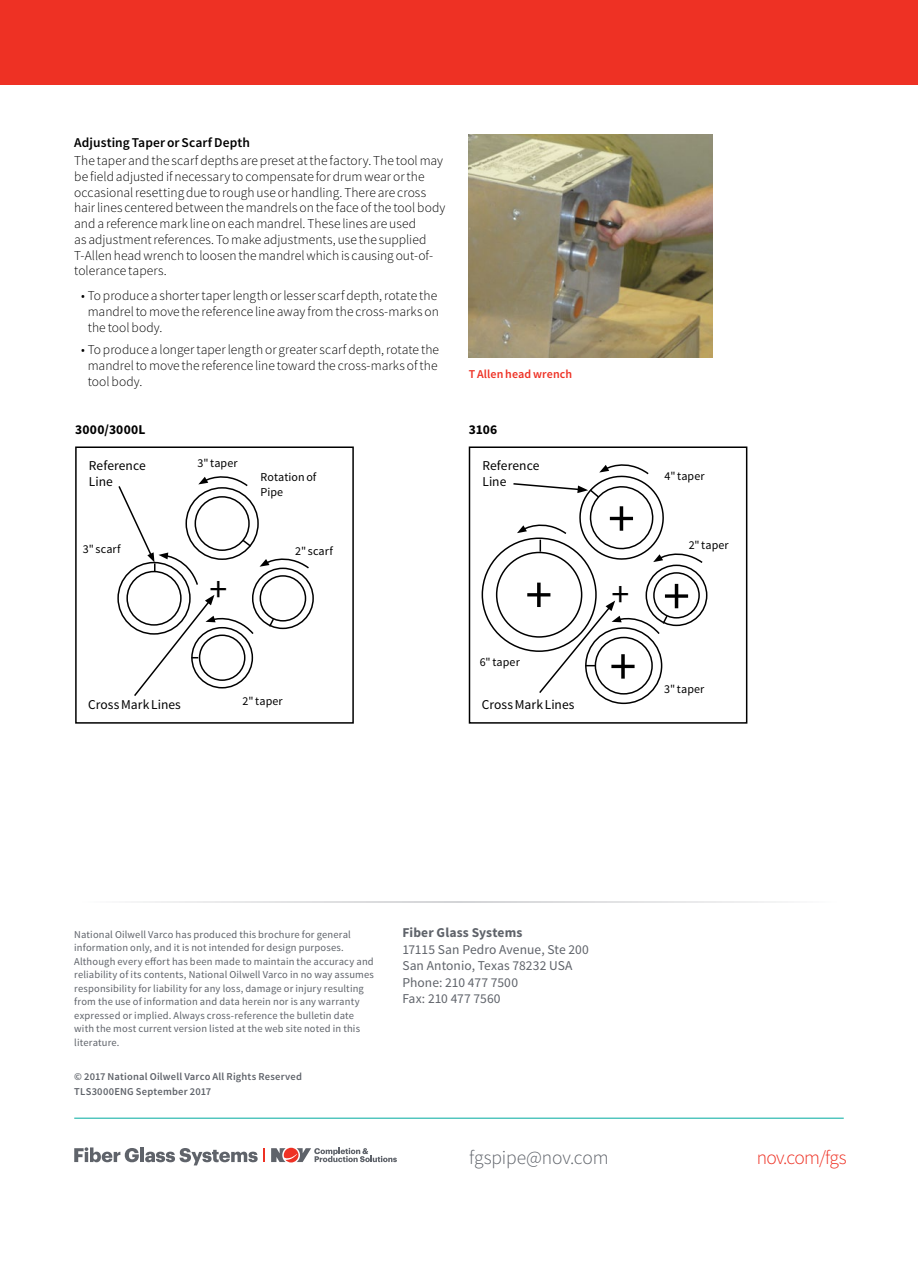
<style>
.page{position:relative;width:918px;height:1263px;background:#fff}
.page>*{position:absolute;margin:0;border:0;box-sizing:border-box;transform-origin:0 0}
.Bookmark_Subheader{font:54px "Source Sans Pro";color:#000}
.Bookmark_Subheader-2{font:36px "Source Sans Pro";color:#000}
.t1{font:300 19.5px "Source Sans Pro";letter-spacing:-.01em;color:#5f636a}
.t2{font:300 19.5px "Source Sans Pro";letter-spacing:-.035em;color:#ee3124}
.Body_Text_Light{font:300 13.5px/15.8px "Source Sans Pro";letter-spacing:.005em;color:#000}
.t3{font:13.5px/16.5px "Source Sans Pro";letter-spacing:.005em;color:#5f636a}
.Bookmark_Subheader-3{font:13.5px "Source Sans Pro";letter-spacing:.005em;color:#000}
.Body_Text_Light-2{font:600 13.5px "Source Sans Pro";letter-spacing:.005em;color:#000}
.t4{font:700 13.5px "Source Sans Pro";letter-spacing:.01em;color:#5f636a}
.Bookmark_Subheader-4{font:700 13.5px "Source Sans Pro";letter-spacing:.015em;color:#000}
.Bookmark_Subheader-5{font:12px "Source Sans Pro";letter-spacing:.01em;color:#000}
.Figures{font:600 12px "Source Sans Pro";letter-spacing:.01em;color:#ee3124}
.t5{font:10.5px/13.5px "Source Sans Pro";letter-spacing:.015em;color:#5f636a}
.t6{font:600 10.5px/15px "Source Sans Pro";letter-spacing:.015em;color:#5f636a}
</style>
<div class="page">
<hr style="left:74px;top:1118px;width:770px;height:1px;background:#00aca0">
<svg style="left:137px;top:902px;width:645px;height:1px"></svg>
<svg style="left:271px;top:1148px;width:126px;height:14px"></svg>
<svg style="left:264px;top:1148px;width:1px;height:14px"></svg>
<svg style="left:74px;top:1147px;width:65px;height:15px"></svg>
<hr style="left:140px;top:1147px;width:4px;height:15px;background:#5f636a">
<svg style="left:145px;top:1148px;width:113px;height:17px"></svg>
<div style="left:0;top:0;width:918px;height:84px;background:#ee3124"></div>
<img style="left:469px;top:135px;width:243px;height:222px">
<svg style="left:260px;top:558px;width:49px;height:12px"></svg>
<div style="left:252px;top:568px;width:62px;height:61px;border:2px solid #000;border-radius:50%"></div>
<div style="left:260px;top:575px;width:46px;height:46px;border:2px solid #000;border-radius:50%"></div>
<svg style="left:268px;top:617px;width:7px;height:11px"></svg>
<svg style="left:133px;top:595px;width:122px;height:101px"></svg>
<div style="left:117px;top:562px;width:74px;height:73px;border:2px solid #000;border-radius:50%"></div>
<div style="left:126px;top:571px;width:56px;height:55px;border:2px solid #000;border-radius:50%"></div>
<svg style="left:118px;top:476px;width:135px;height:110px"></svg>
<div style="left:75px;top:446px;width:279px;height:278px;border:2px solid #000"></div>
<div style="left:646px;top:565px;width:61px;height:61px;border:2px solid #000;border-radius:50%"></div>
<div style="left:653px;top:572px;width:47px;height:46px;border:2px solid #000;border-radius:50%"></div>
<svg style="left:539px;top:600px;width:130px;height:95px"></svg>
<div style="left:496px;top:552px;width:86px;height:86px;border:2px solid #000;border-radius:50%"></div>
<svg style="left:512px;top:464px;width:191px;height:100px"></svg>
<div style="left:469px;top:446px;width:278px;height:278px;border:2px solid #000"></div>
<p class="Body_Text_Light-2" style="left:74px;top:134px;width:177px">Adjusting Taper or Scarf Depth</p>
<p class="Body_Text_Light" style="left:74px;top:153px;width:373px">The taper and the scarf depths are preset at the factory. The tool may be field adjusted if necessary to compensate for drum wear or the occasional resetting due to rough use or handling. There are cross hair lines centered between the mandrels on the face of the tool body and a reference mark line on each mandrel. These lines are used<br>as adjustment references. To make adjustments, use the supplied T-Allen head wrench to loosen the mandrel which is causing out-of&shy;tolerance tapers.</p>
<p class="Body_Text_Light" style="left:88px;top:288px;width:353px;text-indent:-7px">• To produce a shorter taper length or lesser scarf depth, rotate the mandrel to move the reference line away from the cross-marks on the tool body.</p>
<p class="Body_Text_Light" style="left:88px;top:342px;width:353px;text-align:justify;text-indent:-7px">• To produce a longer taper length or greater scarf depth, rotate the mandrel to move the reference line toward the cross-marks of the tool body.</p>
<p class="Figures" style="left:469px;top:366px;width:105px">T Allen head wrench</p>
<p class="Bookmark_Subheader-4" style="left:75px;top:421px;width:72px">3000/3000L</p>
<p class="Bookmark_Subheader-4" style="left:469px;top:421px;width:30px">3106</p>
<p class="Bookmark_Subheader-3" style="left:89px;top:457px;width:58px">Reference</p>
<p class="Bookmark_Subheader-3" style="left:89px;top:473px;width:25px">Line</p>
<p class="Bookmark_Subheader-5" style="left:198px;top:455px;width:42px">3" taper</p>
<p class="Bookmark_Subheader-5" style="left:261px;top:470px;width:57px">Rotation of</p>
<p class="Bookmark_Subheader-5" style="left:261px;top:484px;width:24px">Pipe</p>
<p class="Bookmark_Subheader-3" style="left:483px;top:457px;width:58px">Reference</p>
<p class="Bookmark_Subheader-3" style="left:483px;top:473px;width:25px">Line</p>
<p class="Bookmark_Subheader-5" style="left:665px;top:469px;width:42px">4" taper</p>
<p class="Bookmark_Subheader" style="left:608px;top:485px;width:28px">+</p>
<p class="Bookmark_Subheader-5" style="left:83px;top:541px;width:39px">3" scarf</p>
<p class="Bookmark_Subheader-5" style="left:295px;top:543px;width:39px">2" scarf</p>
<p class="Bookmark_Subheader-5" style="left:689px;top:538px;width:42px">2" taper</p>
<p class="Bookmark_Subheader-2" style="left:210px;top:566px;width:19px">+</p>
<p class="Bookmark_Subheader" style="left:525px;top:561px;width:28px">+</p>
<p class="Bookmark_Subheader" style="left:663px;top:562px;width:28px">+</p>
<p class="Bookmark_Subheader-2" style="left:612px;top:572px;width:19px">+</p>
<p class="Bookmark_Subheader-5" style="left:480px;top:655px;width:42px">6" taper</p>
<p class="Bookmark_Subheader" style="left:610px;top:633px;width:28px">+</p>
<p class="Bookmark_Subheader-3" style="left:88px;top:696px;width:94px">Cross Mark Lines</p>
<p class="Bookmark_Subheader-5" style="left:243px;top:694px;width:42px">2" taper</p>
<p class="Bookmark_Subheader-3" style="left:482px;top:696px;width:94px">Cross Mark Lines</p>
<p class="Bookmark_Subheader-5" style="left:664px;top:682px;width:42px">3" taper</p>
<p class="t5" style="left:74px;top:928px;width:301px">National Oilwell Varco has produced this brochure for general information only, and it is not intended for design purposes.<br>Although every effort has been made to maintain the accuracy and reliability of its contents, National Oilwell Varco in no way assumes responsibility for liability for any loss, damage or injury resulting from the use of information and data herein nor is any warranty expressed or implied. Always cross-reference the bulletin date with the most current version listed at the web site noted in this literature.</p>
<p class="t6" style="left:74px;top:1069px;width:229px">© 2017 National Oilwell Varco All Rights Reserved<br>TLS3000ENG September 2017</p>
<p class="t4" style="left:402px;top:924px;width:122px">Fiber Glass Systems</p>
<p class="t3" style="left:402px;top:941px;width:188px">17115 San Pedro Avenue, Ste 200<br>San Antonio, Texas 78232 USA<br>Phone: 210 477 7500<br>Fax: 210 477 7560</p>
<h3 class="t1" style="left:469px;top:1146px;width:141px">fgspipe@nov.com</h3>
<h3 class="t2" style="left:757px;top:1146px;width:91px">nov.com/fgs</h3>
</div>
